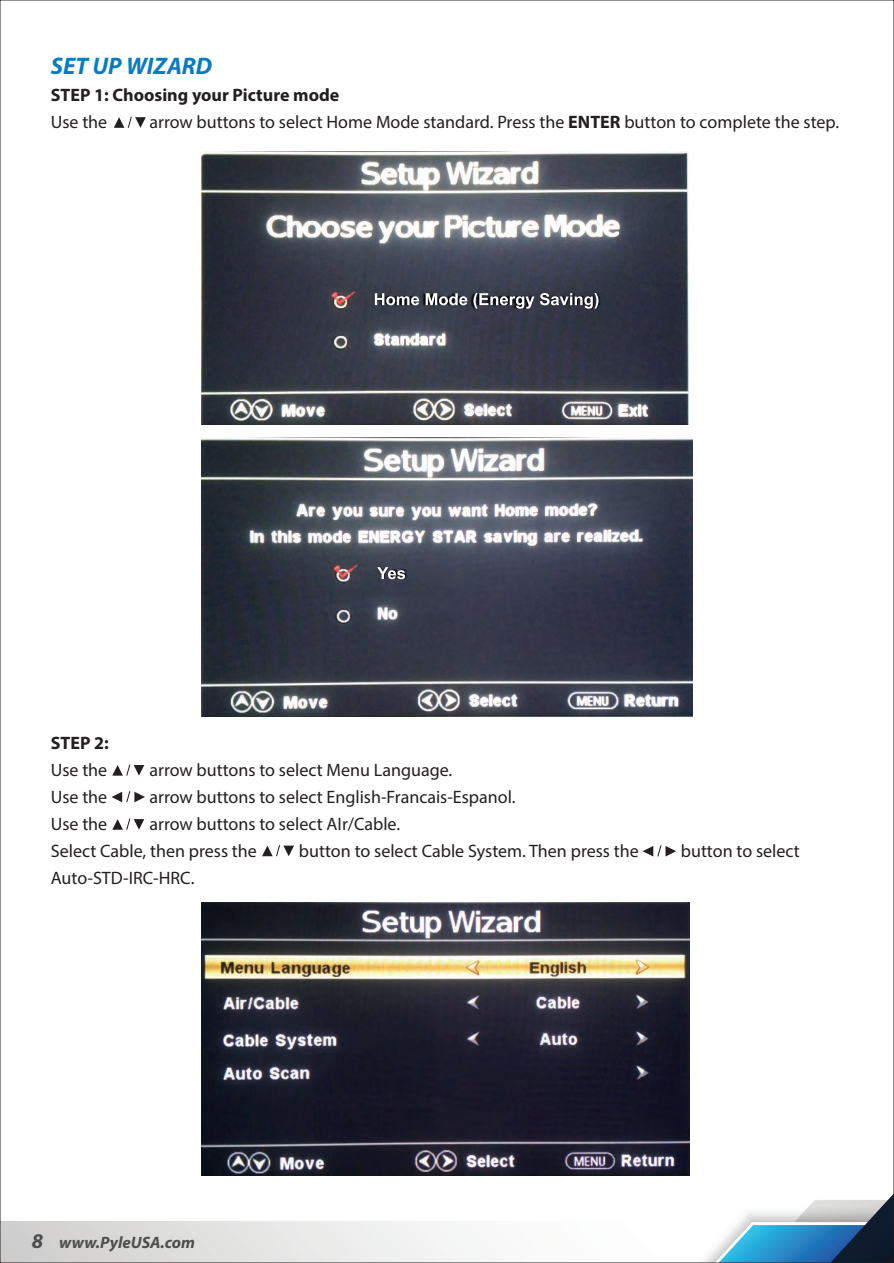
<style>
.page{position:relative;width:894px;height:1263px;background:#fff}
.page>*{position:absolute;margin:0;border:0;box-sizing:border-box;transform-origin:0 0}
.t1{font:italic 700 24px "Myriad Pro";color:#0b7bc1}
.t2{font:18px/27px "Myriad Pro";color:#231f20}
.t3{font:700 18px "Myriad Pro";color:#231f20}
.t4{font:italic 700 16.5px "Myriad Pro";color:#4d4e4d}
.s1{font-weight:700}
.s2{font-size:21px}
</style>
<div class="page">
<svg style="left:2px;top:1196px;width:889px;height:65px"></svg>
<svg style="left:114px;top:117px;width:32px;height:11px"></svg>
<svg style="left:111px;top:791px;width:34px;height:11px"></svg>
<svg style="left:112px;top:764px;width:32px;height:11px"></svg>
<svg style="left:112px;top:818px;width:32px;height:11px"></svg>
<svg style="left:262px;top:845px;width:32px;height:11px"></svg>
<svg style="left:642px;top:845px;width:34px;height:11px"></svg>
<img style="left:201px;top:902px;width:487px;height:273px">
<img style="left:201px;top:152px;width:486px;height:272px">
<svg style="left:374px;top:293px;width:45px;height:12px"></svg>
<svg style="left:425px;top:293px;width:42px;height:12px"></svg>
<svg style="left:473px;top:293px;width:125px;height:16px"></svg>
<img style="left:201px;top:437px;width:491px;height:279px">
<svg style="left:377px;top:567px;width:28px;height:12px"></svg>
<h1 class="t1" style="left:51px;top:50px;width:163px">SET UP WIZARD</h1>
<p class="t3" style="left:51px;top:83px;width:290px">STEP 1: Choosing your Picture mode</p>
<p class="t2" style="left:51px;top:108px;width:58px">Use the</p>
<p class="t2" style="left:149px;top:108px;width:691px">arrow buttons to select Home Mode standard. Press the <span class="s1">ENTER</span> button to complete the step.</p>
<p class="t3" style="left:51px;top:731px;width:59px">STEP 2:</p>
<p class="t2" style="left:51px;top:756px;width:58px">Use the</p>
<p class="t2" style="left:149px;top:756px;width:304px">arrow buttons to select Menu Language.</p>
<p class="t2" style="left:51px;top:783px;width:58px">Use the</p>
<p class="t2" style="left:149px;top:783px;width:367px">arrow buttons to select English-Francais-Espanol.</p>
<p class="t2" style="left:51px;top:810px;width:58px">Use the</p>
<p class="t2" style="left:51px;top:810px;width:350px;text-indent:98px">arrow buttons to select AIr/Cable.<br>Select Cable, then press the</p>
<p class="t2" style="left:299px;top:837px;width:341px">button to select Cable System. Then press the</p>
<p class="t2" style="left:680px;top:837px;width:120px">button to select</p>
<p class="t2" style="left:51px;top:864px;width:145px">Auto-STD-IRC-HRC.</p>
<p class="t4" style="left:32px;top:1231px;width:165px"><span class="s2">8</span> www.PyleUSA.com</p>
</div>
